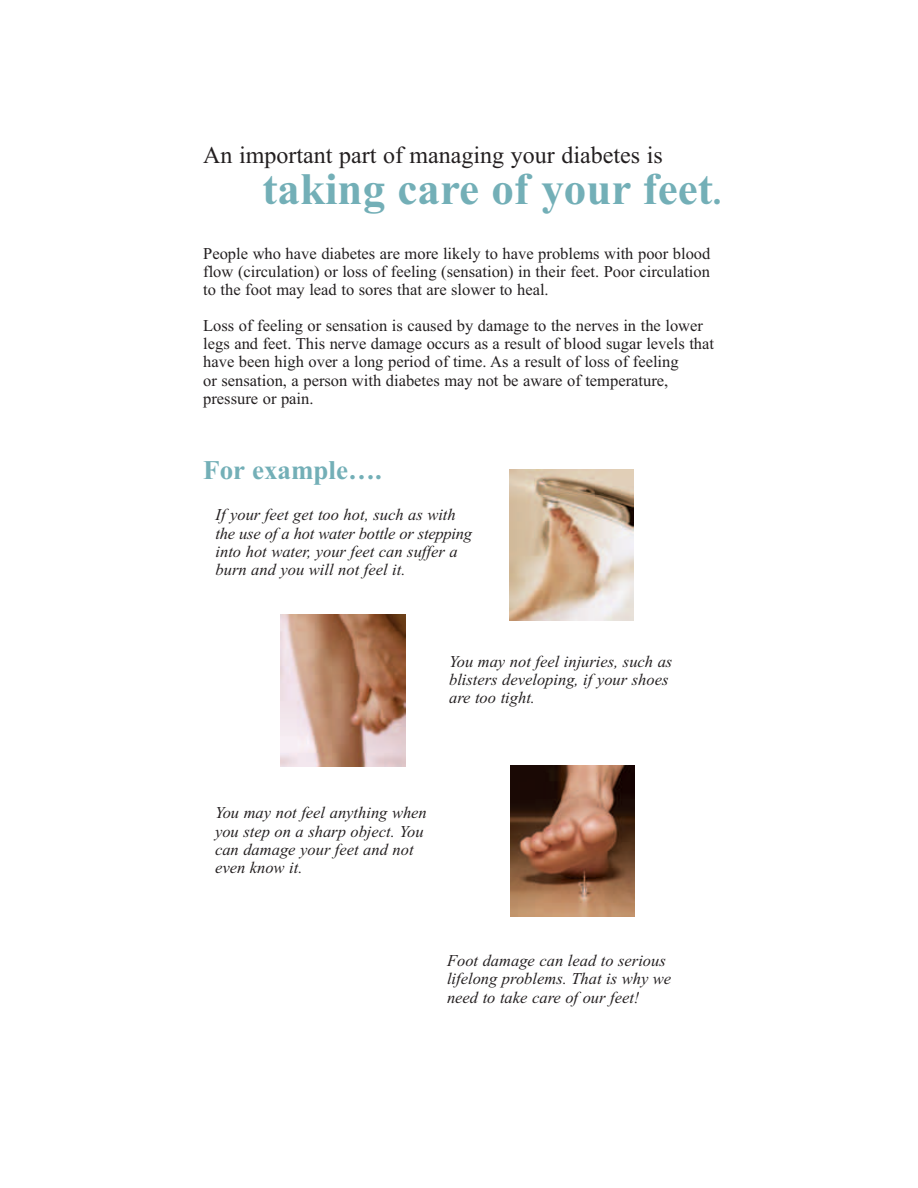
<style>
.page{position:relative;width:918px;height:1188px;background:#fff}
.page>*{position:absolute;margin:0;border:0;box-sizing:border-box;transform-origin:0 0}
.t1{font:700 45px "Times New Roman";color:#73afb7}
.t2{font:700 27px "Times New Roman";color:#73afb7}
.t3{font:24px "Times New Roman";color:#231f20}
.t4{font:16.5px/18.1px "Times New Roman";color:#231f20;text-align:justify}
.t5{font:italic 16.5px/18.1px "Times New Roman";color:#231f20}
.s1{font-size:34.5px}
</style>
<div class="page">
<img style="left:509px;top:470px;width:124px;height:151px">
<img style="left:281px;top:614px;width:125px;height:152px">
<img style="left:510px;top:765px;width:124px;height:151px">
<h3 class="t3" style="left:203px;top:139px;width:461px">An important part of managing your diabetes is</h3>
<h1 class="t1" style="left:263px;top:157px;width:460px">taking care of your feet<span class="s1">.</span></h1>
<p class="t4" style="left:203px;top:244px;width:509px">People who have diabetes are more likely to have problems with poor blood flow (circulation) or loss of feeling (sensation) in their feet. Poor circulation to the foot may lead to sores that are slower to heal.</p>
<p class="t4" style="left:203px;top:316px;width:512px;text-align:left">Loss of feeling or sensation is caused by damage to the nerves in the lower legs and feet. This nerve damage occurs as a result of blood sugar levels that have been high over a long period of time. As a result of loss of feeling<br>or sensation, a person with diabetes may not be aware of temperature, pressure or pain.</p>
<h2 class="t2" style="left:203px;top:451px;width:180px">For example….</h2>
<p class="t5" style="left:216px;top:505px;width:258px">If your feet get too hot, such as with the use of a hot water bottle or stepping into hot water, your feet can suffer a burn and you will not feel it.</p>
<p class="t5" style="left:449px;top:652px;width:225px">You may not feel injuries, such as blisters developing, if your shoes are too tight.</p>
<p class="t5" style="left:215px;top:803px;width:213px">You may not feel anything when you step on a sharp object. You can damage your feet and not even know it.</p>
<p class="t5" style="left:447px;top:951px;width:226px;line-height:18.6px">Foot damage can lead to serious lifelong problems. That is why we need to take care of our feet!</p>
</div>
